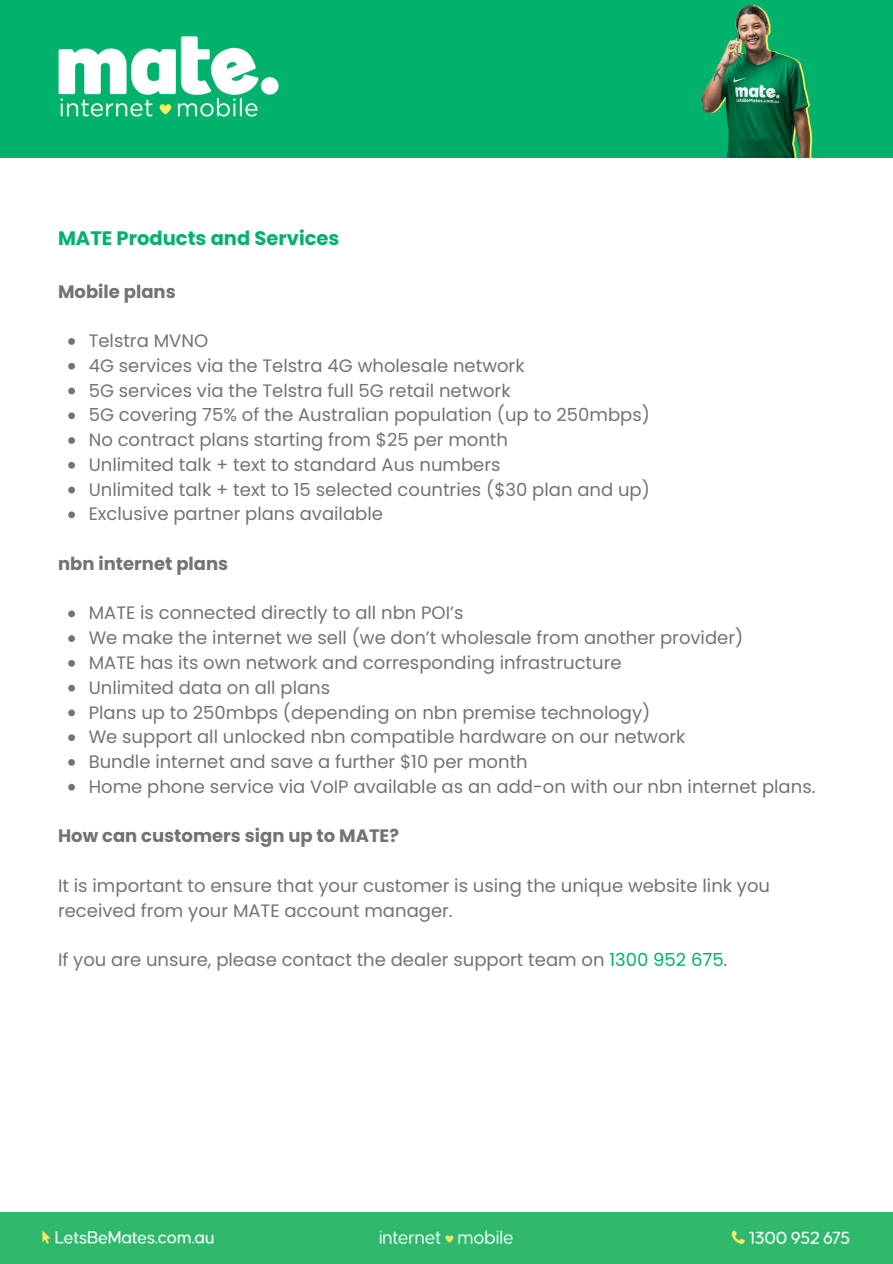
<style>
.page{position:relative;width:893px;height:1264px;background:#fff}
.page>*{position:absolute;margin:0;border:0;box-sizing:border-box;transform-origin:0 0}
.t1{font:700 19.5px "Poppins";color:#00b26b}
.t2{font:18px/24.8px "Poppins";color:#737373}
.t3{font:700 18px "Poppins";color:#737373}
.s1{color:#00b26b}
</style>
<div class="page">
<div style="left:0;top:0;width:892px;height:158px;background:#00b26b"></div>
<img style="left:0;top:1212px;width:892px;height:51px">
<img style="left:58px;top:36px;width:221px;height:81px">
<svg style="left:68px;top:338px;width:7px;height:7px"></svg>
<svg style="left:68px;top:363px;width:7px;height:6px"></svg>
<svg style="left:68px;top:387px;width:7px;height:7px"></svg>
<svg style="left:68px;top:412px;width:7px;height:7px"></svg>
<svg style="left:68px;top:437px;width:7px;height:7px"></svg>
<svg style="left:68px;top:462px;width:7px;height:6px"></svg>
<svg style="left:68px;top:486px;width:7px;height:7px"></svg>
<svg style="left:68px;top:511px;width:7px;height:7px"></svg>
<svg style="left:68px;top:610px;width:7px;height:7px"></svg>
<svg style="left:68px;top:635px;width:7px;height:7px"></svg>
<svg style="left:68px;top:660px;width:7px;height:6px"></svg>
<svg style="left:68px;top:684px;width:7px;height:7px"></svg>
<svg style="left:68px;top:709px;width:7px;height:7px"></svg>
<svg style="left:68px;top:734px;width:7px;height:7px"></svg>
<svg style="left:68px;top:759px;width:7px;height:6px"></svg>
<svg style="left:68px;top:783px;width:7px;height:7px"></svg>
<img style="left:701px;top:4px;width:112px;height:154px">
<p class="t1" style="left:58px;top:224px;width:283px">MATE Products and Services</p>
<p class="t3" style="left:58px;top:279px;width:119px">Mobile plans</p>
<p class="t2" style="left:89px;top:328px;width:121px">Telstra MVNO</p>
<p class="t2" style="left:89px;top:353px;width:437px">4G services via the Telstra 4G wholesale network</p>
<p class="t2" style="left:89px;top:378px;width:423px">5G services via the Telstra full 5G retail network</p>
<p class="t2" style="left:89px;top:403px;width:562px">5G covering 75% of the Australian population (up to 250mbps)</p>
<p class="t2" style="left:89px;top:427px;width:421px">No contract plans starting from $25 per month</p>
<p class="t2" style="left:89px;top:452px;width:413px">Unlimited talk + text to standard Aus numbers</p>
<p class="t2" style="left:89px;top:477px;width:562px">Unlimited talk + text to 15 selected countries ($30 plan and up)</p>
<p class="t2" style="left:89px;top:502px;width:296px">Exclusive partner plans available</p>
<p class="t3" style="left:58px;top:551px;width:172px">nbn internet plans</p>
<p class="t2" style="left:89px;top:601px;width:376px">MATE is connected directly to all nbn POI’s</p>
<p class="t2" style="left:89px;top:625px;width:656px">We make the internet we sell (we don’t wholesale from another provider)</p>
<p class="t2" style="left:89px;top:650px;width:534px">MATE has its own network and corresponding infrastructure</p>
<p class="t2" style="left:89px;top:675px;width:243px">Unlimited data on all plans</p>
<p class="t2" style="left:89px;top:700px;width:563px">Plans up to 250mbps (depending on nbn premise technology)</p>
<p class="t2" style="left:89px;top:724px;width:598px">We support all unlocked nbn compatible hardware on our network</p>
<p class="t2" style="left:89px;top:749px;width:440px">Bundle internet and save a further $10 per month</p>
<p class="t2" style="left:89px;top:774px;width:728px">Home phone service via VoIP available as an add-on with our nbn internet plans.</p>
<p class="t3" style="left:58px;top:823px;width:342px">How can customers sign up to MATE?</p>
<p class="t2" style="left:58px;top:873px;width:713px">It is important to ensure that your customer is using the unique website link you received from your MATE account manager.</p>
<p class="t2" style="left:58px;top:947px;width:670px">If you are unsure, please contact the dealer support team on <span class="s1">1300 952 675</span>.</p>
</div>
